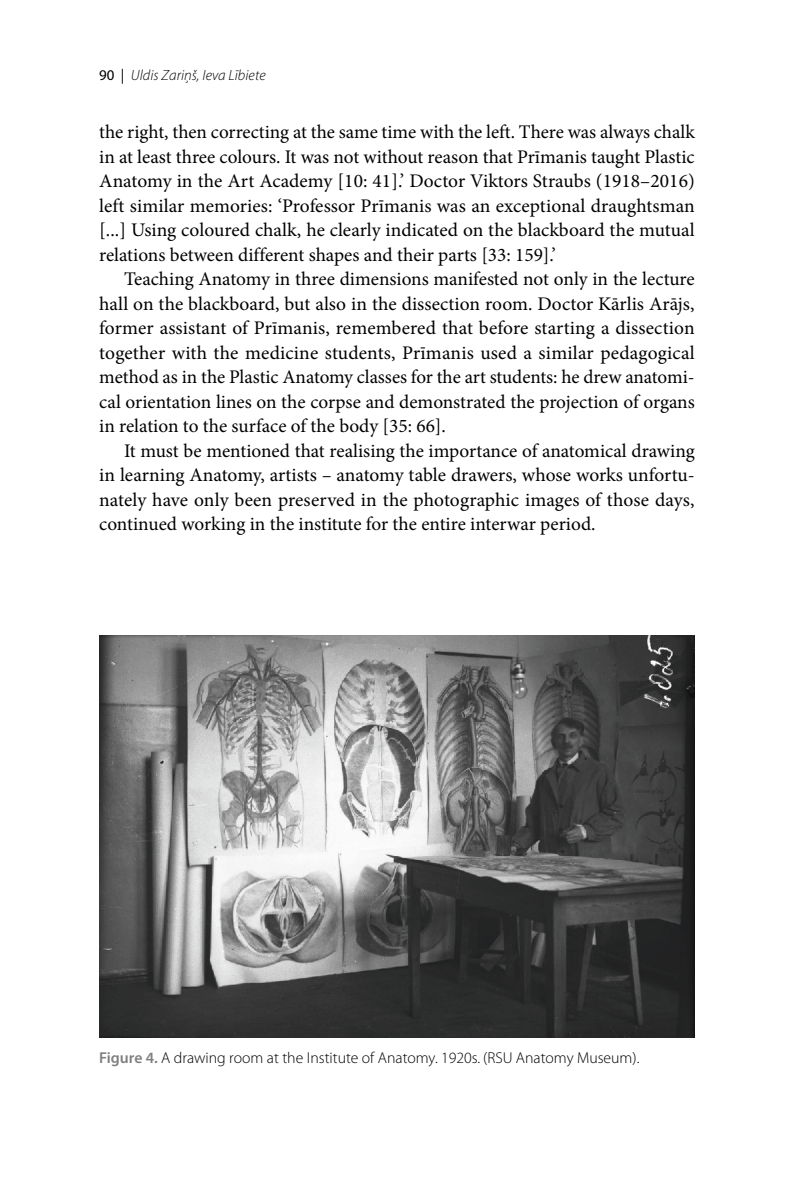
<style>
.page{position:relative;width:794px;height:1191px;background:#fff}
.page>*{position:absolute;margin:0;border:0;box-sizing:border-box;transform-origin:0 0}
.t1{font:19.25px/24.5px "Minion Pro";color:#000;text-align:justify}
.t2{font:300 15.75px "Myriad Pro";color:#000}
.t3{font:italic 300 14.88px "Myriad Pro";letter-spacing:.005em;color:#000}
.s1{font-weight:400;font-style:normal}
.s2{font-style:italic}
.s3{font-weight:600;color:#808080}
</style>
<div class="page">
<img style="left:99px;top:635px;width:595px;height:403px">
<p class="t3" style="left:99px;top:66px;width:168px"><span class="s1">90 |</span> Uldis Zariņš, Ieva Lībiete</p>
<p class="t1" style="left:99px;top:120px;width:597px">the right, then correcting at the same time with the left. There was always chalk in at least three colours. It was not without reason that Prīmanis taught Plastic Anatomy in the Art Academy [10: 41].’ Doctor Viktors Straubs (1918–2016) left similar memories: ‘Professor Prīmanis was an exceptional draughtsman [...] Using coloured chalk, he clearly indicated on the blackboard the mutual relations between different shapes and their parts [33: 159].’</p>
<p class="t1" style="left:99px;top:267px;width:597px;text-indent:25px">Teaching Anatomy in three dimensions manifested not only in the lecture hall on the blackboard, but also in the dissection room. Doctor Kārlis Arājs, former assistant of Prīmanis, remembered that before starting a dissection together with the medicine students, Prīmanis used a similar pedagogical method as in the Plastic Anatomy classes for the art students: he drew anatomi&shy;cal orientation lines on the corpse and demonstrated the projection of organs in relation to the surface of the body [35: 66].</p>
<p class="t1" style="left:99px;top:438px;width:597px;text-indent:25px">It must be mentioned that realising the importance of anatomical drawing in learning Anatomy, artists <span class="s2">–</span> anatomy table drawers, whose works unfortu&shy;nately have only been preserved in the photographic images of those days, continued working in the institute for the entire interwar period.</p>
<p class="t2" style="left:99px;top:1049px;width:542px"><span class="s3">Figure 4.</span> A drawing room at the Institute of Anatomy. 1920s. (RSU Anatomy Museum).</p>
</div>
